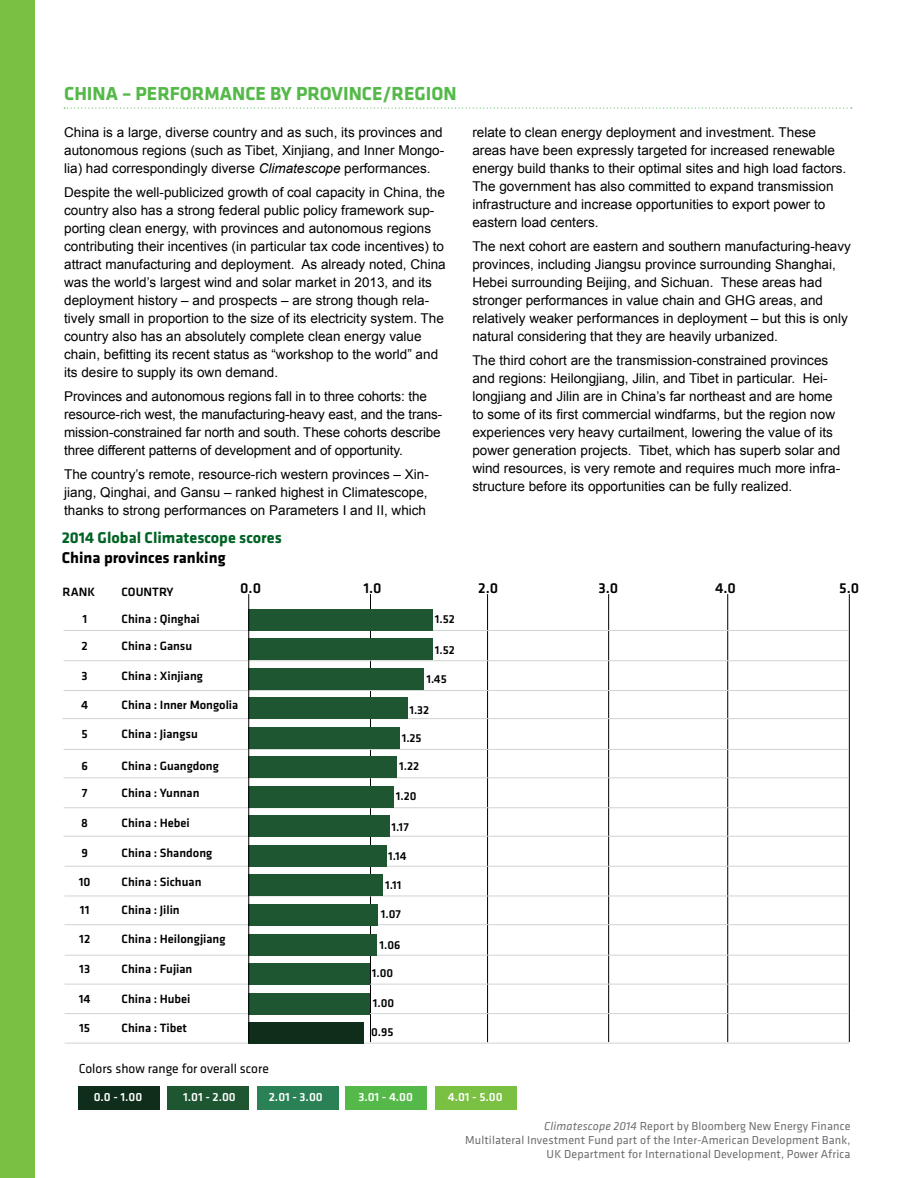
<style>
.page{position:relative;width:915px;height:1178px;background:#fff}
.page>*{position:absolute;margin:0;border:0;box-sizing:border-box;transform-origin:0 0}
.t1{font:700 19.5px "Klavika";color:#54b948}
.t2{font:700 16.2px "Klavika";color:#006325}
.t3{font:700 16.2px "Klavika";color:#000}
.t4{font:500 15px "Klavika";color:#000}
.t5{font:13.5px/18px "Arial";color:#000}
.t6{font:13.5px "Klavika";color:#000}
.t7{font:500 12.45px/27px "Klavika";color:#000}
.t8{font:500 12.3px "Klavika";color:#fff}
.t9{font:12px/14.4px "Klavika";letter-spacing:.01em;color:#6d6e71;text-align:right}
.t10{font:500 12px "Klavika";color:#000}
.s1{font-style:italic}
</style>
<div class="page">
<div style="left:0;top:0;width:34px;height:1178px;background:#7ac143"></div>
<svg style="left:64px;top:107px;width:787px;height:2px"></svg>
<div style="left:78px;top:1086px;width:81px;height:23px;background:#0e2d1a"></div>
<div style="left:167px;top:1086px;width:81px;height:23px;background:#1e5632"></div>
<div style="left:257px;top:1086px;width:81px;height:23px;background:#2b8156"></div>
<div style="left:345px;top:1086px;width:81px;height:23px;background:#54b948"></div>
<div style="left:435px;top:1086px;width:81px;height:23px;background:#7ac143"></div>
<hr style="left:487px;top:594px;width:1px;height:448px;background:#000">
<hr style="left:370px;top:594px;width:1px;height:448px;background:#000">
<hr style="left:727px;top:594px;width:1px;height:448px;background:#000">
<hr style="left:848px;top:594px;width:1px;height:448px;background:#000">
<hr style="left:608px;top:594px;width:1px;height:448px;background:#000">
<hr style="left:63px;top:630px;width:784px;height:1px;background:#d1d3d4">
<hr style="left:63px;top:690px;width:784px;height:1px;background:#d1d3d4">
<hr style="left:63px;top:660px;width:784px;height:1px;background:#d1d3d4">
<hr style="left:62px;top:718px;width:785px;height:1px;background:#d1d3d4">
<hr style="left:63px;top:749px;width:784px;height:1px;background:#d1d3d4">
<hr style="left:63px;top:777px;width:784px;height:1px;background:#d1d3d4">
<hr style="left:63px;top:807px;width:784px;height:1px;background:#d1d3d4">
<hr style="left:63px;top:836px;width:784px;height:1px;background:#d1d3d4">
<hr style="left:65px;top:866px;width:783px;height:1px;background:#d1d3d4">
<hr style="left:65px;top:895px;width:783px;height:1px;background:#d1d3d4">
<hr style="left:65px;top:924px;width:783px;height:1px;background:#d1d3d4">
<hr style="left:65px;top:954px;width:783px;height:2px;background:#d1d3d4">
<hr style="left:65px;top:983px;width:783px;height:1px;background:#d1d3d4">
<hr style="left:65px;top:1013px;width:783px;height:1px;background:#d1d3d4">
<hr style="left:65px;top:1042px;width:783px;height:1px;background:#d1d3d4">
<div style="left:248px;top:609px;width:185px;height:21px;background:#1e5632"></div>
<div style="left:248px;top:638px;width:184px;height:22px;background:#1e5632"></div>
<div style="left:248px;top:668px;width:176px;height:21px;background:#1e5632"></div>
<div style="left:248px;top:697px;width:160px;height:22px;background:#1e5632"></div>
<div style="left:248px;top:727px;width:152px;height:21px;background:#1e5632"></div>
<div style="left:248px;top:757px;width:148px;height:21px;background:#1e5632"></div>
<div style="left:248px;top:786px;width:146px;height:21px;background:#1e5632"></div>
<div style="left:248px;top:816px;width:142px;height:21px;background:#1e5632"></div>
<div style="left:248px;top:845px;width:138px;height:21px;background:#1e5632"></div>
<div style="left:248px;top:875px;width:135px;height:21px;background:#1e5632"></div>
<div style="left:248px;top:904px;width:129px;height:22px;background:#1e5632"></div>
<div style="left:248px;top:934px;width:129px;height:21px;background:#1e5632"></div>
<div style="left:248px;top:963px;width:121px;height:22px;background:#1e5632"></div>
<div style="left:248px;top:993px;width:122px;height:21px;background:#1e5632"></div>
<div style="left:248px;top:1022px;width:116px;height:22px;background:#0e2d1b"></div>
<hr style="left:248px;top:594px;width:1px;height:448px;background:#000">
<h1 class="t1" style="left:64px;top:79px;width:394px">CHINA – PERFORMANCE BY PROVINCE/REGION</h1>
<p class="t5" style="left:64px;top:124px;width:381px;text-align:justify">China is a large, diverse country and as such, its provinces and autonomous regions (such as Tibet, Xinjiang, and Inner Mongo&shy;lia) had correspondingly diverse <span class="s1">Climatescope</span> performances.</p>
<p class="t5" style="left:64px;top:184px;width:383px">Despite the well-publicized growth of coal capacity in China, the country also has a strong federal public policy framework sup&shy;porting clean energy, with provinces and autonomous regions contributing their incentives (in particular tax code incentives) to attract manufacturing and deployment. As already noted, China was the world’s largest wind and solar market in 2013, and its deployment history – and prospects – are strong though rela&shy;tively small in proportion to the size of its electricity system. The country also has an absolutely complete clean energy value chain, befitting its recent status as “workshop to the world” and its desire to supply its own demand.</p>
<p class="t5" style="left:64px;top:388px;width:379px">Provinces and autonomous regions fall in to three cohorts: the resource-rich west, the manufacturing-heavy east, and the trans&shy;mission-constrained far north and south. These cohorts describe three different patterns of development and of opportunity.</p>
<p class="t5" style="left:64px;top:466px;width:366px;text-align:justify">The country’s remote, resource-rich western provinces – Xin&shy;jiang, Qinghai, and Gansu – ranked highest in Climatescope, thanks to strong performances on Parameters I and II, which</p>
<p class="t5" style="left:472px;top:124px;width:375px">relate to clean energy deployment and investment. These areas have been expressly targeted for increased renewable energy build thanks to their optimal sites and high load factors.<br>The government has also committed to expand transmission infrastructure and increase opportunities to export power to eastern load centers.</p>
<p class="t5" style="left:472px;top:238px;width:380px">The next cohort are eastern and southern manufacturing-heavy provinces, including Jiangsu province surrounding Shanghai, Hebei surrounding Beijing, and Sichuan. These areas had stronger performances in value chain and GHG areas, and relatively weaker performances in deployment – but this is only natural considering that they are heavily urbanized.</p>
<p class="t5" style="left:472px;top:352px;width:369px">The third cohort are the transmission-constrained provinces and regions: Heilongjiang, Jilin, and Tibet in particular. Hei&shy;longjiang and Jilin are in China’s far northeast and are home to some of its first commercial windfarms, but the region now experiences very heavy curtailment, lowering the value of its power generation projects. Tibet, which has superb solar and wind resources, is very remote and requires much more infra&shy;structure before its opportunities can be fully realized.</p>
<p class="t2" style="left:62px;top:525px;width:221px">2014 Global Climatescope scores</p>
<p class="t3" style="left:62px;top:546px;width:165px">China provinces ranking</p>
<p class="t7" style="left:122px;top:578px;width:54px">COUNTRY</p>
<p class="t7" style="left:122px;top:605px;width:80px">China : Qinghai<br>China : Gansu</p>
<p class="t7" style="left:122px;top:662px;width:83px">China : Xinjiang</p>
<p class="t7" style="left:122px;top:691px;width:118px">China : Inner Mongolia</p>
<p class="t7" style="left:122px;top:720px;width:78px">China : Jiangsu</p>
<p class="t7" style="left:122px;top:751px;width:99px">China : Guangdong</p>
<p class="t7" style="left:122px;top:779px;width:79px">China : Yunnan</p>
<p class="t7" style="left:122px;top:809px;width:70px">China : Hebei</p>
<p class="t7" style="left:122px;top:839px;width:92px">China : Shandong</p>
<p class="t7" style="left:122px;top:868px;width:81px">China : Sichuan</p>
<p class="t7" style="left:122px;top:896px;width:60px">China : Jilin</p>
<p class="t7" style="left:122px;top:925px;width:105px">China : Heilongjiang</p>
<p class="t7" style="left:122px;top:954px;width:72px">China : Fujian</p>
<p class="t7" style="left:122px;top:985px;width:70px">China : Hubei</p>
<p class="t7" style="left:122px;top:1014px;width:67px">China : Tibet</p>
<p class="t7" style="left:62px;top:578px;width:34px">RANK</p>
<p class="t4" style="left:240px;top:578px;width:22px">0.0</p>
<p class="t4" style="left:363px;top:578px;width:20px">1.0</p>
<p class="t4" style="left:478px;top:578px;width:21px">2.0</p>
<p class="t4" style="left:598px;top:578px;width:21px">3.0</p>
<p class="t4" style="left:715px;top:578px;width:22px">4.0</p>
<p class="t4" style="left:838px;top:578px;width:21px">5.0</p>
<p class="t7" style="left:82px;top:605px;width:8px">1<br>2</p>
<p class="t7" style="left:82px;top:662px;width:8px">3</p>
<p class="t7" style="left:81px;top:691px;width:9px">4</p>
<p class="t7" style="left:82px;top:720px;width:8px">5</p>
<p class="t7" style="left:81px;top:751px;width:8px">6</p>
<p class="t7" style="left:82px;top:779px;width:7px">7</p>
<p class="t7" style="left:81px;top:809px;width:8px">8</p>
<p class="t7" style="left:81px;top:839px;width:8px">9</p>
<p class="t7" style="left:79px;top:868px;width:13px">10</p>
<p class="t7" style="left:80px;top:896px;width:11px">11</p>
<p class="t7" style="left:79px;top:925px;width:13px">12</p>
<p class="t7" style="left:79px;top:954px;width:12px">13</p>
<p class="t7" style="left:79px;top:985px;width:13px">14</p>
<p class="t7" style="left:79px;top:1014px;width:13px">15</p>
<p class="t10" style="left:435px;top:610px;width:21px">1.52</p>
<p class="t10" style="left:435px;top:641px;width:21px">1.52</p>
<p class="t10" style="left:426px;top:671px;width:22px">1.45</p>
<p class="t10" style="left:409px;top:702px;width:21px">1.32</p>
<p class="t10" style="left:401px;top:729px;width:21px">1.25</p>
<p class="t10" style="left:399px;top:758px;width:21px">1.22</p>
<p class="t10" style="left:395px;top:788px;width:22px">1.20</p>
<p class="t10" style="left:391px;top:819px;width:19px">1.17</p>
<p class="t10" style="left:388px;top:847px;width:20px">1.14</p>
<p class="t10" style="left:385px;top:877px;width:18px">1.11</p>
<p class="t10" style="left:381px;top:906px;width:22px">1.07</p>
<p class="t10" style="left:379px;top:937px;width:22px">1.06</p>
<p class="t10" style="left:372px;top:965px;width:23px">1.00</p>
<p class="t10" style="left:372px;top:995px;width:23px">1.00</p>
<p class="t10" style="left:371px;top:1024px;width:24px">0.95</p>
<p class="t6" style="left:79px;top:1060px;width:191px">Colors show range for overall score</p>
<p class="t8" style="left:94px;top:1088px;width:50px">0.0 - 1.00</p>
<p class="t8" style="left:183px;top:1088px;width:54px">1.01 - 2.00</p>
<p class="t8" style="left:269px;top:1088px;width:55px">2.01 - 3.00</p>
<p class="t8" style="left:358px;top:1088px;width:56px">3.01 - 4.00</p>
<p class="t8" style="left:448px;top:1088px;width:56px">4.01 - 5.00</p>
<p class="t9" style="left:465px;top:1118px;width:386px"><span class="s1">Climatescope 2014</span> Report by Bloomberg New Energy Finance<br>Multilateral Investment Fund part of the Inter-American Development Bank,<br>UK Department for International Development, Power Africa</p>
</div>
